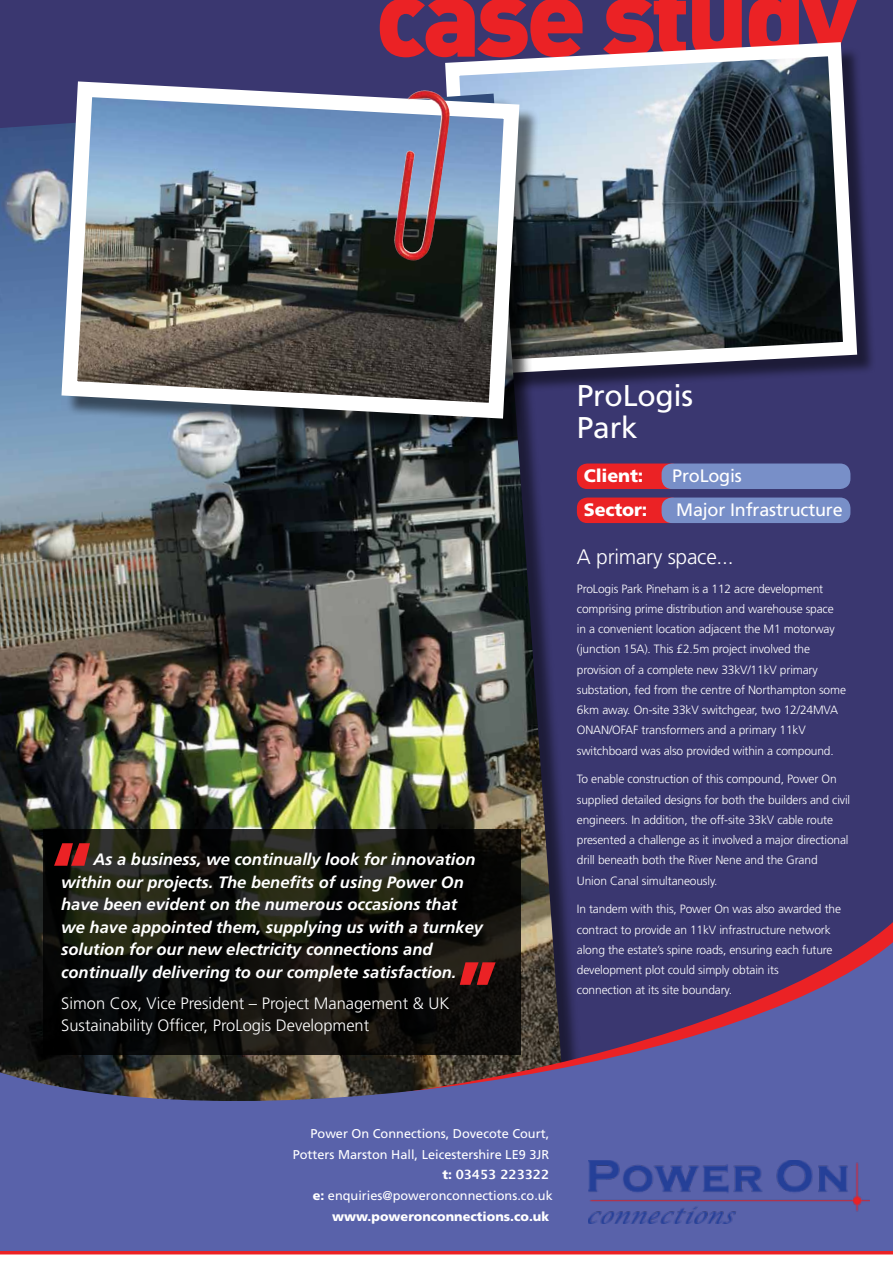
<style>
.page{position:relative;width:893px;height:1263px;background:#fff}
.page>*{position:absolute;margin:0;border:0;box-sizing:border-box;transform-origin:0 0}
.t1{font:108px "DIN Black Alternate";letter-spacing:-.04em;color:#eb2225}
.t2{font:700 90px "Frutiger";color:#eb2225}
.t3{font:30px/31.5px "Frutiger";letter-spacing:-.01em;color:#fff}
.t4{font:300 21px "Frutiger";letter-spacing:-.01em;color:#fff}
.t5{font:18px "Frutiger";letter-spacing:-.01em;color:#fff}
.t6{font:900 18px "Frutiger";letter-spacing:-.01em;color:#fff}
.t7{font:italic 700 16.5px/22.5px "Frutiger";color:#fff}
.t8{font:300 16.5px/22.5px "Frutiger";color:#fff}
.t9{font:12.75px/20.7px "Frutiger";color:#fff;text-align:right}
.t10{font:900 12.75px "Frutiger";color:#fff}
.t11{font:600 12.75px "Lucida Sans";color:#fff}
.t12{font:300 12px/20.2px "Frutiger";letter-spacing:-.01em;color:#fff}
.s1{font-family:"Frutiger";font-weight:900}
.s2{font-weight:900}
</style>
<div class="page">
<div style="left:0;top:0;width:893px;height:1098px;background:#3a3770"></div>
<div style="left:577px;top:497px;width:105px;height:26px;background:#eb2225;border-radius:10px"></div>
<div style="left:662px;top:497px;width:188px;height:26px;background:#788fc8;border-radius:10px"></div>
<div style="left:577px;top:463px;width:105px;height:26px;background:#eb2225;border-radius:10px"></div>
<div style="left:449px;top:46px;width:428px;height:349px;background:#000;opacity:.5"></div>
<svg style="left:445px;top:42px;width:419px;height:340px;background:#5f6774"></svg>
<div style="left:0;top:97px;width:585px;height:1069px;background:#000;opacity:.5"></div>
<img style="left:0;top:94px;width:564px;height:815px">
<svg style="left:0;top:909px;width:893px;height:345px"></svg>
<svg style="left:0;top:930px;width:893px;height:320px;background:#53548c"></svg>
<div style="left:66px;top:86px;width:473px;height:352px;background:#000;opacity:.5"></div>
<img style="left:54px;top:74px;width:473px;height:352px">
<img style="left:407px;top:91px;width:34px;height:131px">
<div style="left:662px;top:463px;width:188px;height:26px;background:#788fc8;border-radius:10px"></div>
<svg style="left:43px;top:829px;width:477px;height:225px;background:#11110c"></svg>
<img style="left:588px;top:1160px;width:282px;height:63px">
<h1 class="t1" style="left:376px;top:-55px;width:483px">case study</h1>
<h2 class="t2" style="left:51px;top:822px;width:44px">‘‘</h2>
<p class="t7" style="left:61px;top:848px;width:423px;text-indent:32px">As a business, we continually look for innovation within our projects. The benefits of using Power On have been evident on the numerous occasions that we have appointed them, supplying us with a turnkey solution for our new electricity connections and continually delivering to our complete satisfaction.</p>
<h3 class="t8" style="left:61px;top:991px;width:390px">Simon Cox, Vice President – Project Management &amp; UK<br>Sustainability Officer, ProLogis Development</h3>
<h2 class="t2" style="left:457px;top:941px;width:44px">’’</h2>
<h3 class="t3" style="left:577px;top:380px;width:118px">ProLogis<br>Park</h3>
<h3 class="t6" style="left:584px;top:465px;width:61px">Client:</h3>
<h3 class="t5" style="left:672px;top:465px;width:71px">ProLogis</h3>
<h3 class="t6" style="left:584px;top:499px;width:65px">Sector:</h3>
<h3 class="t5" style="left:676px;top:499px;width:168px">Major Infrastructure</h3>
<h3 class="t4" style="left:577px;top:545px;width:158px">A primary space...</h3>
<p class="t12" style="left:577px;top:578px;width:271px">ProLogis Park Pineham is a 112 acre development comprising prime distribution and warehouse space in a convenient location adjacent the M1 motorway (junction 15A). This £2.5m project involved the provision of a complete new 33kV/11kV primary substation, fed from the centre of Northampton some 6km away. On-site 33kV switchgear, two 12/24MVA ONAN/OFAF transformers and a primary 11kV switchboard was also provided within a compound.</p>
<p class="t12" style="left:577px;top:769px;width:275px">To enable construction of this compound, Power On supplied detailed designs for both the builders and civil engineers. In addition, the off-site 33kV cable route presented a challenge as it involved a major directional drill beneath both the River Nene and the Grand Union Canal simultaneously.</p>
<p class="t12" style="left:577px;top:899px;width:266px">In tandem with this, Power On was also awarded the contract to provide an 11kV infrastructure network along the estate’s spine roads, ensuring each future development plot could simply obtain its<br>connection at its site boundary.</p>
<p class="t9" style="left:293px;top:1123px;width:258px">Power On Connections, Dovecote Court,<br>Potters Marston Hall, Leicestershire LE9 3JR</p>
<p class="t11" style="left:443px;top:1167px;width:108px"><span class="s1">t:</span> 03453 223322</p>
<p class="t9" style="left:313px;top:1185px;width:242px"><span class="s2">e:</span> enquiries@poweronconnections.co.uk</p>
<p class="t10" style="left:332px;top:1209px;width:218px">www.poweronconnections.co.uk</p>
</div>
